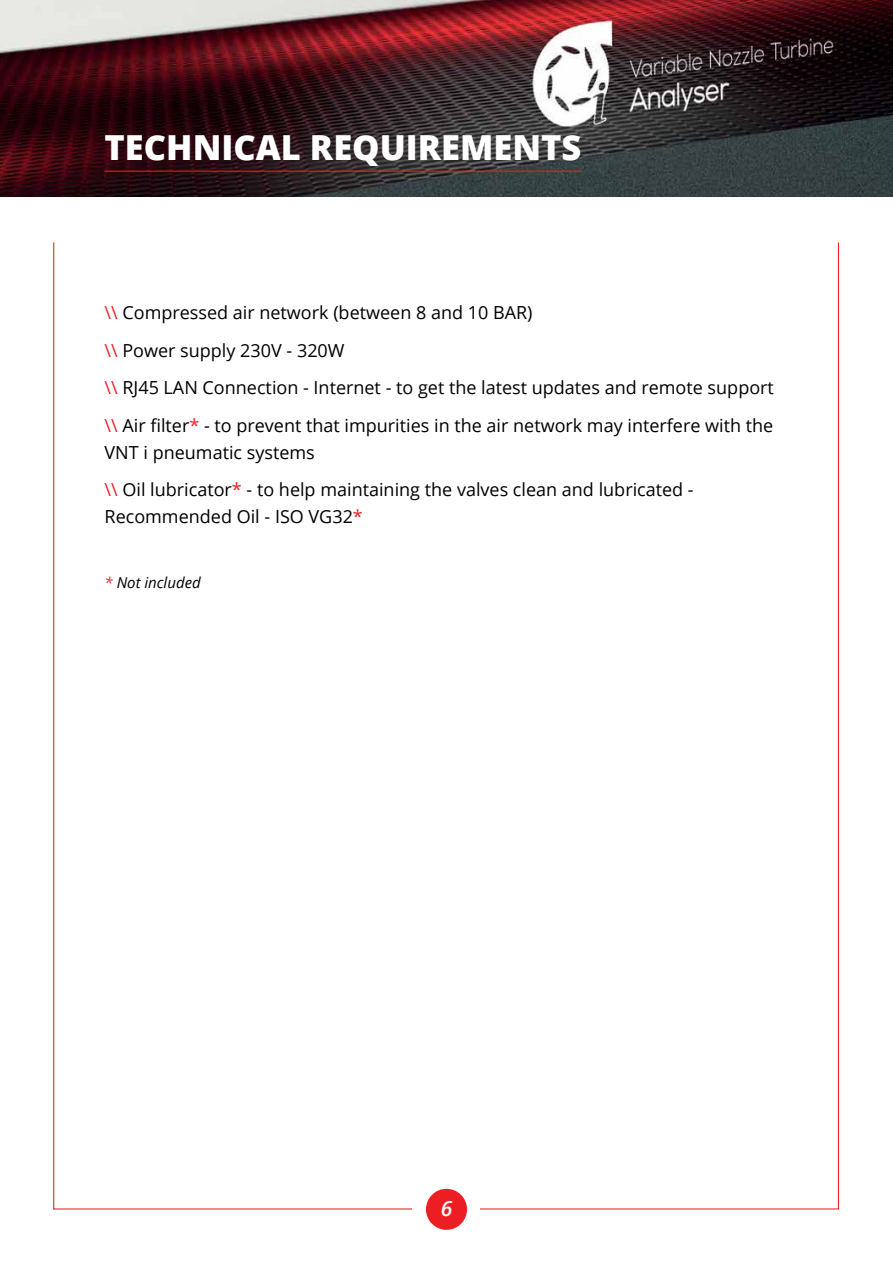
<style>
.page{position:relative;width:893px;height:1263px;background:#fff}
.page>*{position:absolute;margin:0;border:0;box-sizing:border-box;transform-origin:0 0}
.t1{font:800 34.5px "Open Sans";color:#fff}
.t2{font:italic 600 21px "Open Sans";color:#fff}
.t3{font:18px/37.5px "Open Sans";color:#000}
.t4{font:italic 15px "Open Sans";color:#000}
.s1{color:#ed1d24}
</style>
<div class="page">
<div style="left:426px;top:1189px;width:41px;height:41px;background:#ed1d24;border-radius:50%"></div>
<img style="left:0;top:0;width:893px;height:196px">
<hr style="left:105px;top:171px;width:476px;height:1px;background:#ed1d24">
<h1 class="t1" style="left:105px;top:121px;width:478px">TECHNICAL REQUIREMENTS</h1>
<p class="t3" style="left:105px;top:293px;width:671px"><span class="s1">\\</span> Compressed air network (between 8 and 10 BAR)<br><span class="s1">\\</span> Power supply 230V - 320W<br><span class="s1">\\</span> RJ45 LAN Connection - Internet - to get the latest updates and remote support <span class="s1">\\</span> Air filter<span class="s1">*</span> - to prevent that impurities in the air network may interfere with the</p>
<p class="t3" style="left:105px;top:433px;width:591px">VNT i pneumatic systems<br><span class="s1">\\</span> Oil lubricator<span class="s1">*</span> - to help maintaining the valves clean and lubricated -</p>
<p class="t3" style="left:105px;top:497px;width:260px">Recommended Oil - ISO VG32<span class="s1">*</span></p>
<p class="t4" style="left:105px;top:572px;width:98px"><span class="s1">*</span> Not included</p>
<p class="t2" style="left:441px;top:1194px;width:13px">6</p>
</div>
